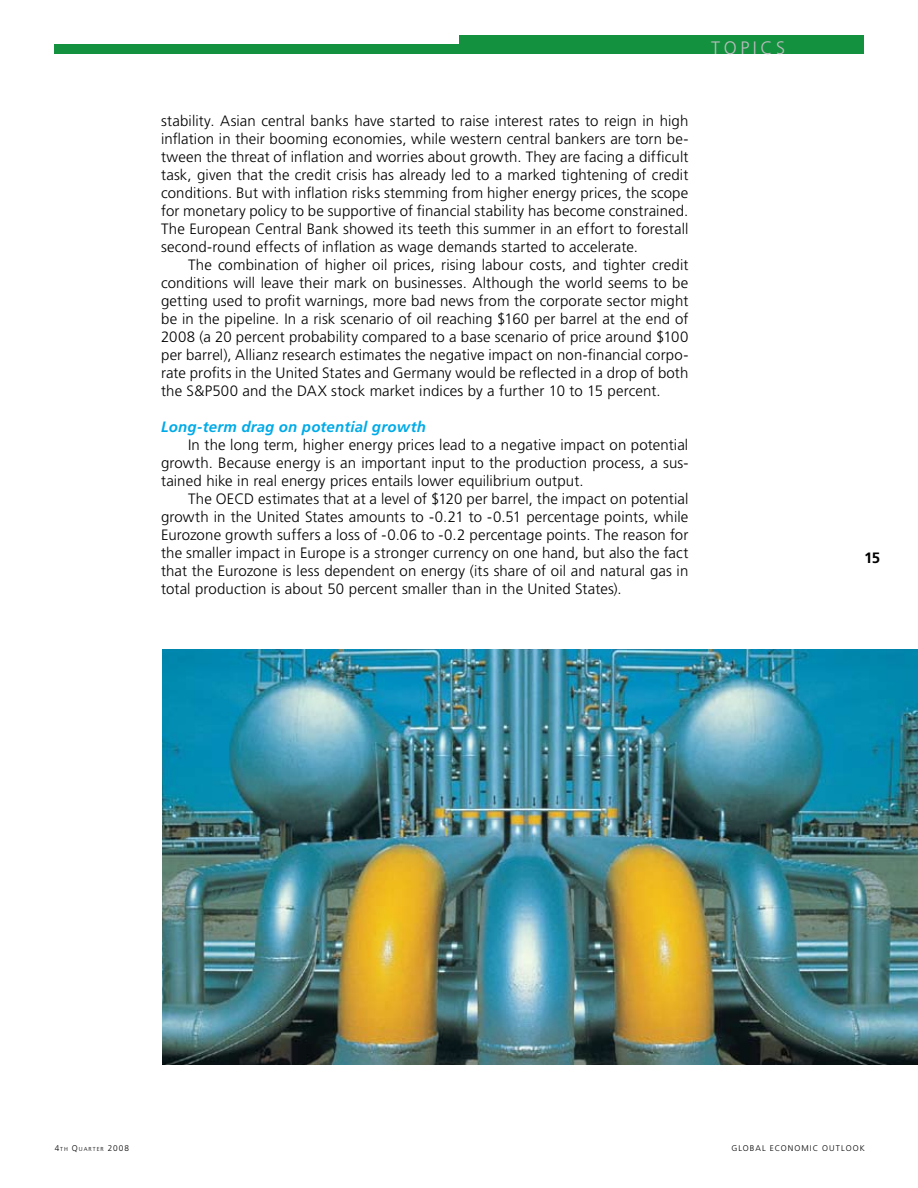
<style>
.page{position:relative;width:918px;height:1188px;background:#fff}
.page>*{position:absolute;margin:0;border:0;box-sizing:border-box;transform-origin:0 0}
.t1{font:300 18px "Frutiger";color:#bcbdc0}
.t2{font:300 15px/18px "Frutiger";letter-spacing:.01em;color:#000;text-align:justify}
.t3{font:italic 700 15px "Frutiger LT Std";letter-spacing:.015em;color:#00aae7}
.t4{font:700 15px "Frutiger";color:#000}
.t5{font:300 8.25px "Frutiger";letter-spacing:.13em;color:#000}
.t6{font:300 5.7px "Frutiger";letter-spacing:.18em;color:#000}
.s1{font-size:8.25px}
</style>
<div class="page">
<div style="left:459px;top:35px;width:404px;height:19px;background:#14913e"></div>
<div style="left:54px;top:45px;width:409px;height:9px;background:#14913e"></div>
<img style="left:162px;top:649px;width:756px;height:415px">
<p class="t1" style="left:711px;top:38px;width:62px">TO PICS</p>
<p class="t2" style="left:161px;top:112px;width:529px">stability. Asian central banks have started to raise interest rates to reign in high inflation in their booming economies, while western central bankers are torn be&shy;tween the threat of inflation and worries about growth. They are facing a difficult task, given that the credit crisis has already led to a marked tightening of credit conditions. But with inflation risks stemming from higher energy prices, the scope for monetary policy to be supportive of financial stability has become constrained.<br>The European Central Bank showed its teeth this summer in an effort to forestall second-round effects of inflation as wage demands started to accelerate.</p>
<p class="t2" style="left:161px;top:256px;width:529px;text-indent:27px">The combination of higher oil prices, rising labour costs, and tighter credit conditions will leave their mark on businesses. Although the world seems to be getting used to profit warnings, more bad news from the corporate sector might be in the pipeline. In a risk scenario of oil reaching $160 per barrel at the end of 2008 (a 20 percent probability compared to a base scenario of price around $100 per barrel), Allianz research estimates the negative impact on non-financial corpo&shy;rate profits in the United States and Germany would be reflected in a drop of both the S&amp;P500 and the DAX stock market indices by a further 10 to 15 percent.</p>
<p class="t3" style="left:161px;top:418px;width:266px">Long-term drag on potential growth</p>
<p class="t2" style="left:188px;top:436px;width:502px">In the long term, higher energy prices lead to a negative impact on potential</p>
<p class="t2" style="left:161px;top:454px;width:529px">growth. Because energy is an important input to the production process, a sus-</p>
<p class="t2" style="left:161px;top:472px;width:424px">tained hike in real energy prices entails lower equilibrium output.</p>
<p class="t2" style="left:188px;top:490px;width:38px">The OEC</p>
<p class="t2" style="left:161px;top:490px;width:529px;text-indent:83px">D estimates that at a level of $120 per barrel, the impact on potential growth in the United States amounts to -0.21 to -0.51 percentage points, while Eurozone growth suffers a loss of -0.06 to -0.2 percentage points. The reason for the smaller impact in Europe is a stronger currency on one hand, but also the fact that the Eurozone is less dependent on energy (its share of oil and natural gas in total production is about 50 percent smaller than in the United States).</p>
<p class="t4" style="left:864px;top:549px;width:18px">15</p>
<p class="t6" style="left:55px;top:1146px;width:76px"><span class="s1">4</span>TH <span class="s1">Q</span>UARTER <span class="s1">2008</span></p>
<p class="t5" style="left:731px;top:1144px;width:25px">global</p>
<p class="t5" style="left:770px;top:1144px;width:96px">economic outlook</p>
</div>
